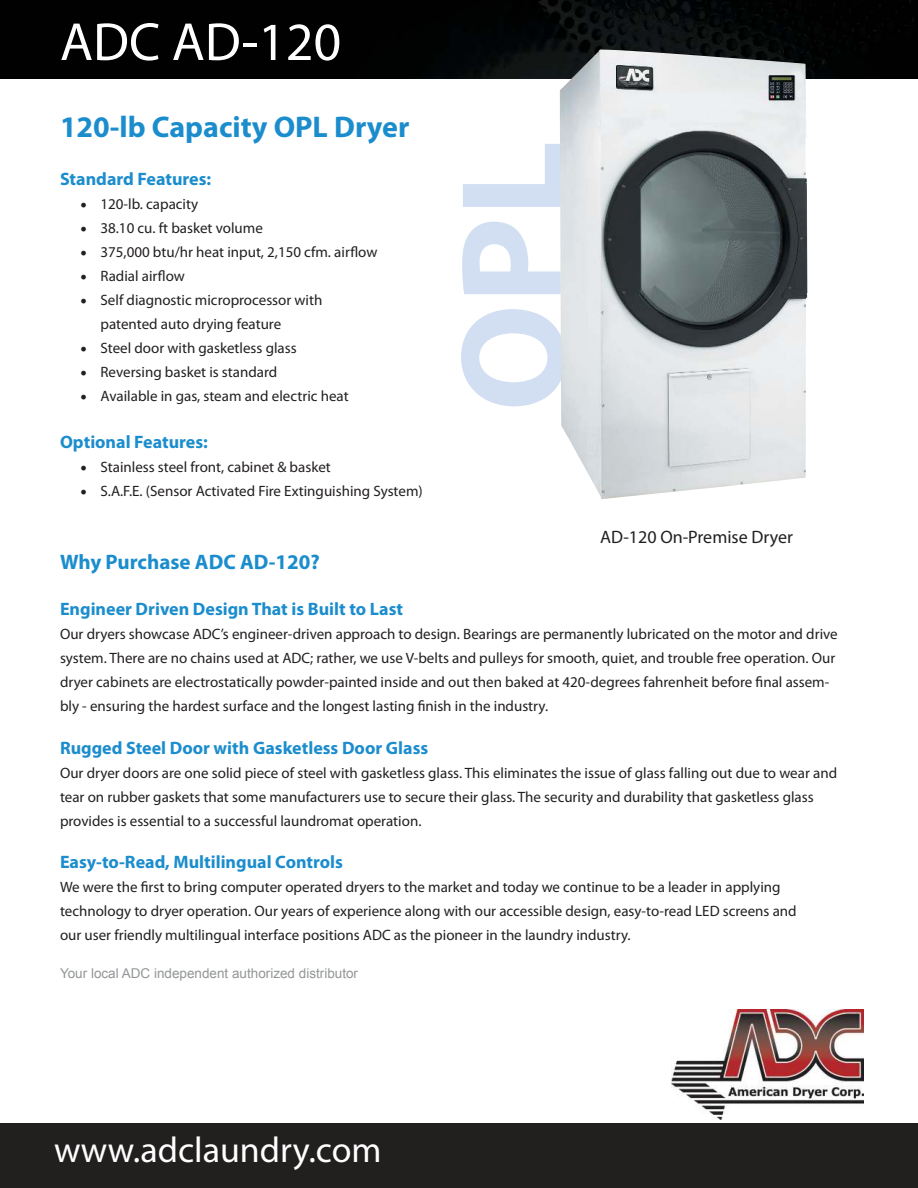
<style>
.page{position:relative;width:918px;height:1188px;background:#fff}
.page>*{position:absolute;margin:0;border:0;box-sizing:border-box;transform-origin:0 0}
.t1{font:700 150px "Myriad Pro";color:#d2dff2}
.t2{font:54px "Myriad Pro";color:#fff}
.t3{font:36px "Myriad Pro";color:#fff}
.t4{font:700 30px "Myriad Pro";color:#1b8dcd}
.t5{font:700 21px "Myriad Pro";color:#1b8dcd}
.t6{font:700 18px "Myriad Pro";color:#1b8dcd}
.t7{font:18px "Myriad Pro";color:#221f1f}
.t8{font:15px/24px "Myriad Pro";color:#221f1f}
.t9{font:13.5px "Arial";color:#939597}
.s1{font-family:"Minion Pro";font-size:18px}
</style>
<div class="page">
<div style="left:0;top:1123px;width:918px;height:65px;background:#221f1f"></div>
<img style="left:0;top:0;width:918px;height:78px">
<img style="left:672px;top:1010px;width:192px;height:109px">
<img style="left:560px;top:50px;width:247px;height:449px">
<h2 class="t2" style="left:60px;top:21px;width:283px">ADC AD-120</h2>
<h3 class="t4" style="left:60px;top:115px;width:351px">120-lb Capacity OPL Dryer</h3>
<p class="t6" style="left:60px;top:172px;width:153px">Standard Features:</p>
<p class="t8" style="left:80px;top:194px;width:120px"><span class="s1">•</span> 120-lb. capacity</p>
<p class="t8" style="left:80px;top:218px;width:184px"><span class="s1">•</span> 38.10 cu. ft basket volume</p>
<p class="t8" style="left:80px;top:242px;width:299px"><span class="s1">•</span> 375,000 btu/hr heat input, 2,150 cfm. airflow</p>
<p class="t8" style="left:80px;top:266px;width:106px"><span class="s1">•</span> Radial airflow</p>
<p class="t8" style="left:100px;top:290px;width:223px;text-indent:-20px"><span class="s1">•</span> Self diagnostic microprocessor with patented auto drying feature</p>
<p class="t8" style="left:80px;top:338px;width:218px"><span class="s1">•</span> Steel door with gasketless glass</p>
<p class="t8" style="left:80px;top:362px;width:199px"><span class="s1">•</span> Reversing basket is standard</p>
<p class="t8" style="left:80px;top:386px;width:270px"><span class="s1">•</span> Available in gas, steam and electric heat</p>
<p class="t6" style="left:60px;top:435px;width:149px">Optional Features:</p>
<p class="t8" style="left:80px;top:457px;width:252px"><span class="s1">•</span> Stainless steel front, cabinet &amp; basket</p>
<p class="t8" style="left:80px;top:481px;width:344px"><span class="s1">•</span> S.A.F.E. (Sensor Activated Fire Extinguishing System)</p>
<h1 class="t1" style="left:456px;top:412px;width:273px;rotate:-90deg">OPL</h1>
<p class="t7" style="left:600px;top:530px;width:194px">AD-120 On-Premise Dryer</p>
<h3 class="t5" style="left:60px;top:554px;width:261px">Why Purchase ADC AD-120?</h3>
<p class="t6" style="left:60px;top:602px;width:345px">Engineer Driven Design That is Built to Last</p>
<p class="t8" style="left:60px;top:623px;width:779px">Our dryers showcase ADC’s engineer-driven approach to design. Bearings are permanently lubricated on the motor and drive system. There are no chains used at ADC; rather, we use V-belts and pulleys for smooth, quiet, and trouble free operation. Our dryer cabinets are electrostatically powder-painted inside and out then baked at 420-degrees fahrenheit before final assem&shy;bly - ensuring the hardest surface and the longest lasting finish in the industry.</p>
<p class="t6" style="left:60px;top:741px;width:370px">Rugged Steel Door with Gasketless Door Glass</p>
<p class="t8" style="left:60px;top:762px;width:779px">Our dryer doors are one solid piece of steel with gasketless glass. This eliminates the issue of glass falling out due to wear and tear on rubber gaskets that some manufacturers use to secure their glass. The security and durability that gasketless glass provides is essential to a successful laundromat operation.</p>
<p class="t6" style="left:60px;top:855px;width:284px">Easy-to-Read, Multilingual Controls</p>
<p class="t8" style="left:60px;top:877px;width:738px">We were the first to bring computer operated dryers to the market and today we continue to be a leader in applying technology to dryer operation. Our years of experience along with our accessible design, easy-to-read LED screens and our user friendly multilingual interface positions ADC as the pioneer in the laundry industry.</p>
<p class="t9" style="left:60px;top:968px;width:300px">Your local ADC independent authorized distributor</p>
<h3 class="t3" style="left:54px;top:1136px;width:329px">www.adclaundry.com</h3>
</div>
